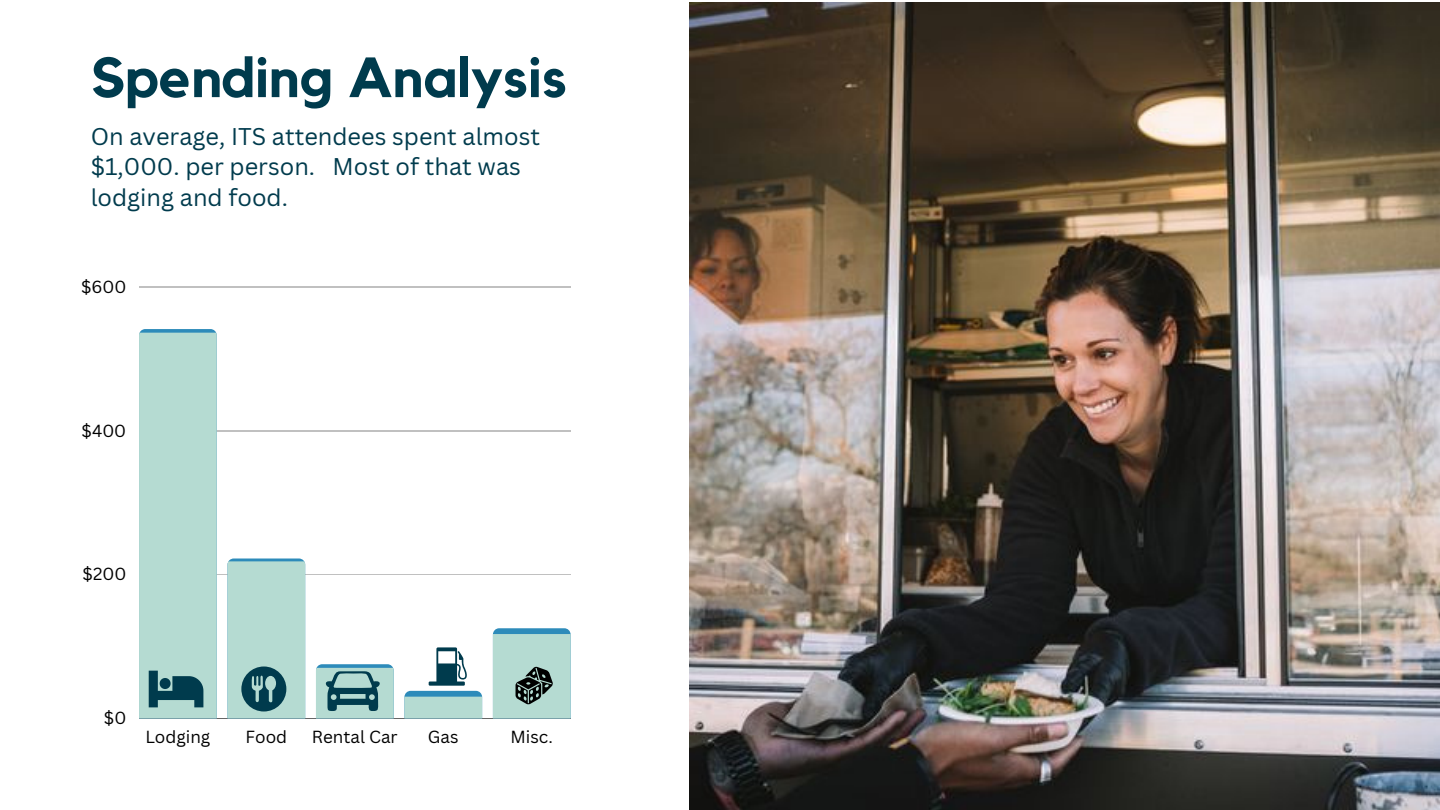
<style>
.page{position:relative;width:1440px;height:810px;background:#fff}
.page>*{position:absolute;margin:0;border:0;box-sizing:border-box;transform-origin:0 0}
.t1{font:700 56px "Kollektif";color:#003b4d}
.t2{font:23.5px/30.6px "Canva Sans";color:#003b4d}
.t3{font:17px "Canva Sans";color:#000}
</style>
<div class="page">
<hr style="left:139px;top:287px;width:432px;height:1px;background:#000">
<hr style="left:139px;top:430px;width:432px;height:1px;background:#000">
<hr style="left:139px;top:574px;width:432px;height:1px;background:#000">
<hr style="left:139px;top:718px;width:432px;height:1px;background:#000">
<svg style="left:316px;top:664px;width:78px;height:54px;background:#80afb0"></svg>
<svg style="left:404px;top:647px;width:78px;height:71px"></svg>
<svg style="left:228px;top:559px;width:77px;height:159px;background:#a0c9c3"></svg>
<svg style="left:139px;top:329px;width:78px;height:389px;background:#abd3cc"></svg>
<svg style="left:493px;top:628px;width:78px;height:90px;background:#9ac0bb"></svg>
<img style="left:689px;top:3px;width:751px;height:807px">
<p class="t1" style="left:91px;top:52px;width:478px">Spending Analysis</p>
<p class="t2" style="left:91px;top:120px;width:451px">On average, ITS attendees spent almost $1,000. per person. Most of that was lodging and food.</p>
<p class="t3" style="left:81px;top:275px;width:47px">$600</p>
<p class="t3" style="left:82px;top:418px;width:46px">$400</p>
<p class="t3" style="left:83px;top:562px;width:45px">$200</p>
<p class="t3" style="left:104px;top:706px;width:24px">$0</p>
<p class="t3" style="left:145px;top:725px;width:67px">Lodging</p>
<p class="t3" style="left:246px;top:725px;width:43px">Food</p>
<p class="t3" style="left:312px;top:725px;width:87px">Rental Car</p>
<p class="t3" style="left:428px;top:725px;width:32px">Gas</p>
<p class="t3" style="left:511px;top:725px;width:44px">Misc.</p>
</div>
